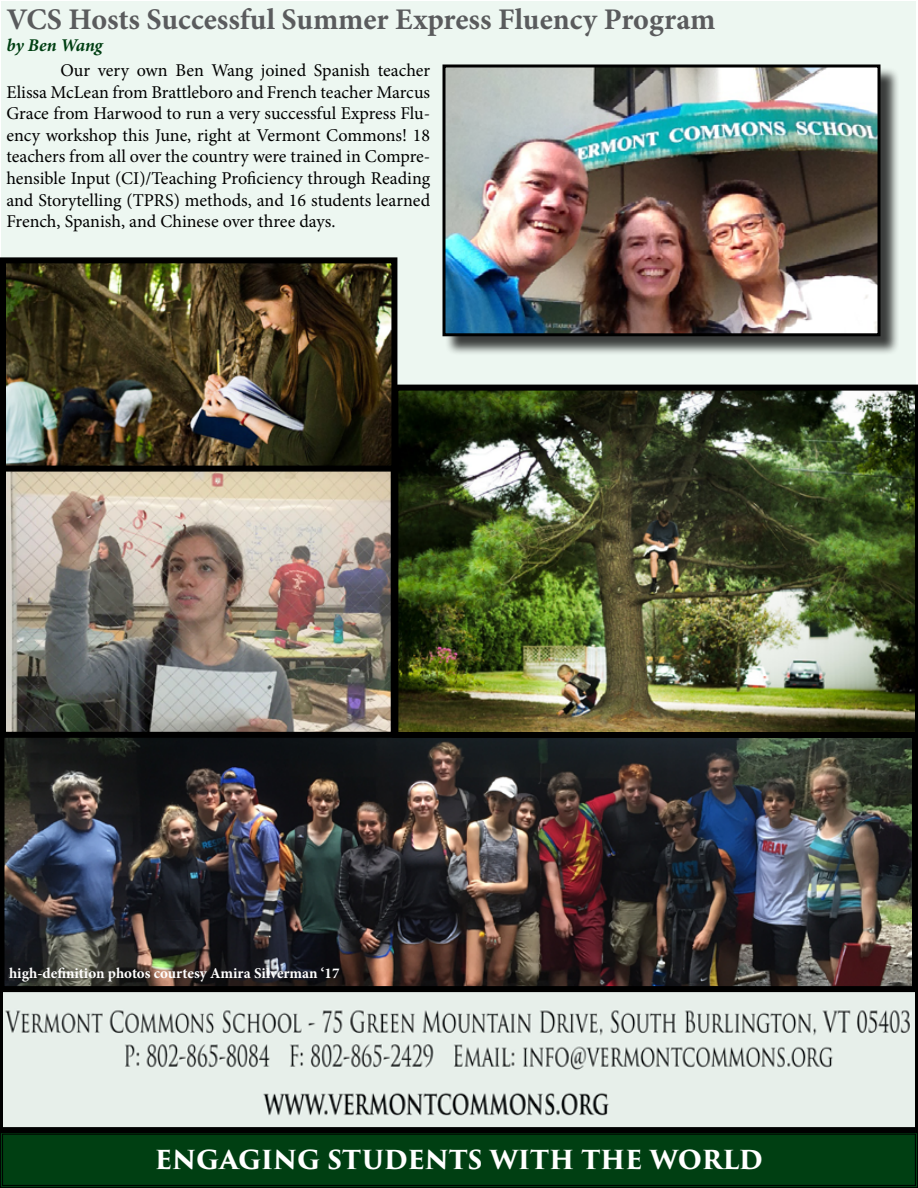
<style>
.page{position:relative;width:918px;height:1188px;background:#fff}
.page>*{position:absolute;margin:0;border:0;box-sizing:border-box;transform-origin:0 0}
.t1{font:700 30px "Minion Pro";color:#5a5b5d}
.t2{font:700 25.5px "Trajan Pro 3";letter-spacing:-.01em;color:#fff}
.t3{font:18px/21.6px "Minion Pro";color:#000;text-align:justify}
.t4{font:italic 700 18px "Minion Pro";letter-spacing:-.01em;color:#003f12}
.t5{font:700 15px "Minion Pro";color:#fff}
</style>
<div class="page">
<div style="left:2px;top:2px;width:914px;height:990px;background:#edf7f1"></div>
<div style="left:4px;top:1136px;width:910px;height:48px;background:#003f12"></div>
<div style="left:0;top:1131px;width:918px;height:57px;border:2px solid #000"></div>
<div style="left:2px;top:1134px;width:914px;height:52px;border:1px solid #000"></div>
<svg style="left:0;top:992px;width:918px;height:141px"></svg>
<img style="left:0;top:738px;width:918px;height:254px">
<img style="left:7px;top:472px;width:383px;height:259px">
<div style="left:0;top:446px;width:397px;height:292px;border:6px solid #000"></div>
<img style="left:392px;top:385px;width:526px;height:353px">
<img style="left:7px;top:264px;width:383px;height:201px">
<div style="left:0;top:257px;width:397px;height:215px;border:6px solid #000"></div>
<div style="left:445px;top:66px;width:454px;height:289px;background:#000;opacity:.75"></div>
<img style="left:446px;top:68px;width:430px;height:264px">
<div style="left:442px;top:64px;width:438px;height:272px;border:3px solid #000"></div>
<h1 class="t1" style="left:6px;top:-2px;width:711px">VCS Hosts Successful Summer Express Fluency Program</h1>
<p class="t4" style="left:6px;top:32px;width:98px">by Ben Wang</p>
<p class="t3" style="left:6px;top:60px;width:425px;text-indent:54px">Our very own Ben Wang joined Spanish teacher Elissa McLean from Brattleboro and French teacher Marcus Grace from Harwood to run a very successful Express Flu&shy;ency workshop this June, right at Vermont Commons! 18 teachers from all over the country were trained in Compre&shy;hensible Input (CI)/Teaching Proficiency through Reading and Storytelling (TPRS) methods, and 16 students learned French, Spanish, and Chinese over three days.</p>
<p class="t5" style="left:9px;top:963px;width:332px">high-definition photos courtesy Amira Silverman ‘17</p>
<h2 class="t2" style="left:155px;top:1141px;width:610px">ENGAGING STUDENTS WITH THE WORLD</h2>
</div>
